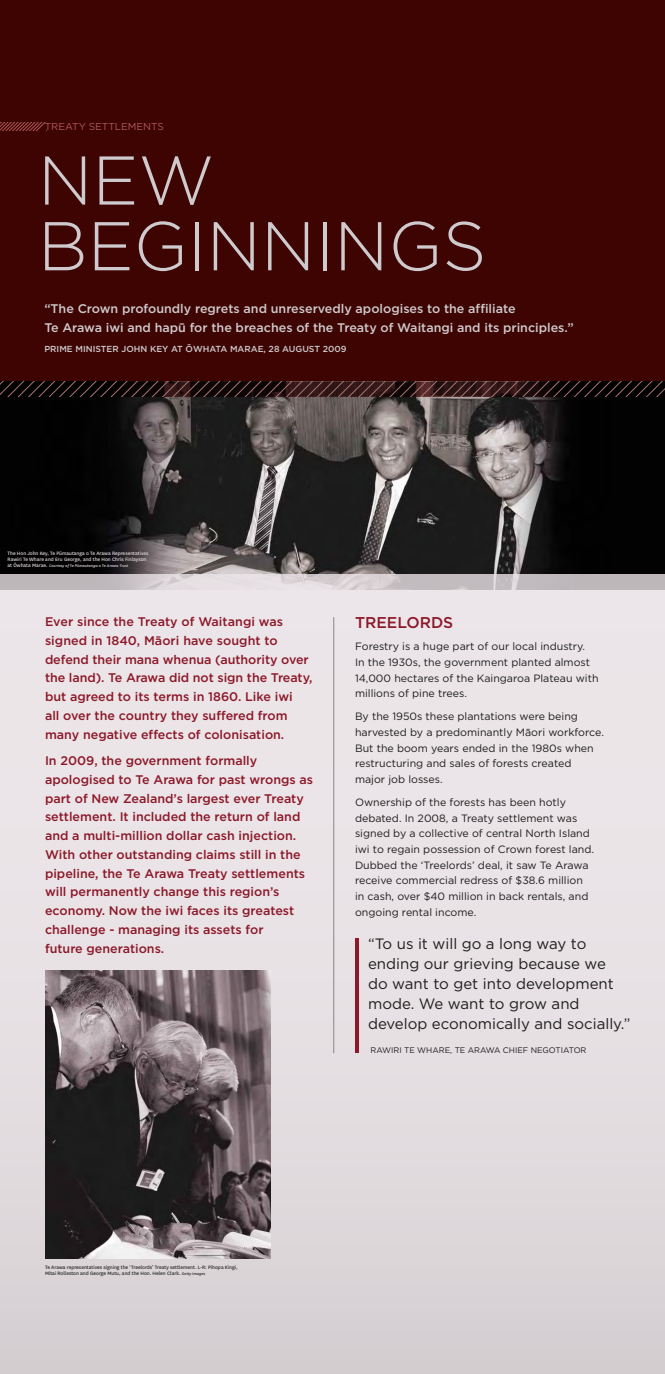
<style>
.page{position:relative;width:665px;height:1374px;background:#fff}
.page>*{position:absolute;margin:0;border:0;box-sizing:border-box;transform-origin:0 0}
.t1{font:300 68.75px/65.7px "Gotham";color:#cfcacd}
.t2{font:500 15.62px "Gotham";color:#8c1829}
.t3{font:15px/20px "Gotham";color:#1d1d1b}
.t4{font:500 12.5px/18.8px "Gotham";color:#8c1829}
.t5{font:500 12.5px/18.8px "Gotham";color:#cfcacd}
.t6{font:10.62px/15.6px "Gotham";color:#1d1d1b}
.t7{font:10px "Gotham";color:#ae5758}
.t8{font:500 8.75px "Gotham";color:#cfcacd}
.t9{font:8.12px "Gotham";color:#1d1d1b}
.t10{font:5.62px/6.2px "National";color:#1d1d1b}
.t11{font:5.62px/6.2px "National";color:#ece5e9}
.t12{font:italic 4.38px "National";color:#ece5e9}
.s1{font-family:"Gotham Macronized"}
.s2{font-style:normal;font-size:5.62px}
.s3{font-style:italic;font-size:4.38px}
</style>
<div class="page">
<div style="left:0;top:582px;width:664px;height:791px;background:linear-gradient(to bottom,#f0eaed,#d9d3d6)"></div>
<div style="left:0;top:0;width:664px;height:381px;background:#3d0402"></div>
<hr style="left:333px;top:617px;width:1px;height:435px;background:#878787">
<hr style="left:355px;top:938px;width:3px;height:115px;background:#8c1829">
<img style="left:0;top:397px;width:664px;height:177px">
<svg style="left:0;top:574px;width:664px;height:16px;fill:#c2bcbf"></svg>
<svg style="left:0;top:123px;width:47px;height:8px"></svg>
<svg style="left:0;top:381px;width:664px;height:16px"></svg>
<img style="left:45px;top:970px;width:225px;height:288px">
<p class="t7" style="left:45px;top:121px;width:121px">TREATY SETTLEMENTS</p>
<h1 class="t1" style="left:38px;top:147px;width:450px">NEW<br>BEGINNINGS</h1>
<p class="t5" style="left:44px;top:299px;width:530px">“The Crown profoundly regrets and unreservedly apologises to the affiliate<br>Te Arawa iwi and hap<span class="s1">ü</span> for the breaches of the Treaty of Waitangi and its principles.”</p>
<p class="t8" style="left:44px;top:344px;width:303px">PRIME MINISTER JOHN KEY AT <span class="s1">Ö</span>WHATA MARAE, 28 AUGUST 2009</p>
<p class="t11" style="left:8px;top:549px;width:142px">The Hon John Key, Te Pūmautanga o Te Arawa Representatives<br>Rawiri Te Whare and Eru George, and the Hon Chris Finlayson</p>
<p class="t12" style="left:8px;top:563px;width:122px"><span class="s2">at Ōwhata Marae.</span> Courtesy of Te Pūmautanga o Te Arawa Trust</p>
<p class="t4" style="left:45px;top:612px;width:269px">Ever since the Treaty of Waitangi was signed in 1840, M<span class="s1">ä</span>ori have sought to defend their mana whenua (authority over the land). Te Arawa did not sign the Treaty, but agreed to its terms in 1860. Like iwi<br>all over the country they suffered from many negative effects of colonisation.</p>
<p class="t4" style="left:45px;top:751px;width:269px">In 2009, the government formally apologised to Te Arawa for past wrongs as part of New Zealand’s largest ever Treaty settlement. It included the return of land and a multi-million dollar cash injection.<br>With other outstanding claims still in the pipeline, the Te Arawa Treaty settlements will permanently change this region’s economy. Now the iwi faces its greatest challenge - managing its assets for<br>future generations.</p>
<p class="t2" style="left:355px;top:613px;width:100px">TREELORDS</p>
<p class="t6" style="left:355px;top:638px;width:245px">Forestry is a huge part of our local industry.<br>In the 1930s, the government planted almost 14,000 hectares of the Kaingaroa Plateau with millions of pine trees.</p>
<p class="t6" style="left:355px;top:708px;width:250px">By the 1950s these plantations were being harvested by a predominantly M<span class="s1">ä</span>ori workforce.<br>But the boom years ended in the 1980s when restructuring and sales of forests created major job losses.</p>
<p class="t6" style="left:355px;top:794px;width:240px">Ownership of the forests has been hotly debated. In 2008, a Treaty settlement was signed by a collective of central North Island iwi to regain possession of Crown forest land.<br>Dubbed the ‘Treelords’ deal, it saw Te Arawa receive commercial redress of $38.6 million in cash, over $40 million in back rentals, and ongoing rental income.</p>
<p class="t3" style="left:368px;top:933px;width:264px">“To us it will go a long way to ending our grieving because we<br>do want to get into development mode. We want to grow and develop economically and socially.”</p>
<p class="t9" style="left:370px;top:1044px;width:217px">RAWIRI TE WHARE, TE ARAWA CHIEF NEGOTIATOR</p>
<p class="t10" style="left:45px;top:1263px;width:194px">Te Arawa representatives signing the ‘Treelords’ Treaty settlement. L-R: Pihopa Kingi,<br>Mitai Rolleston and George Mutu, and the Hon. Helen Clark. <span class="s3">Getty Images</span></p>
</div>
